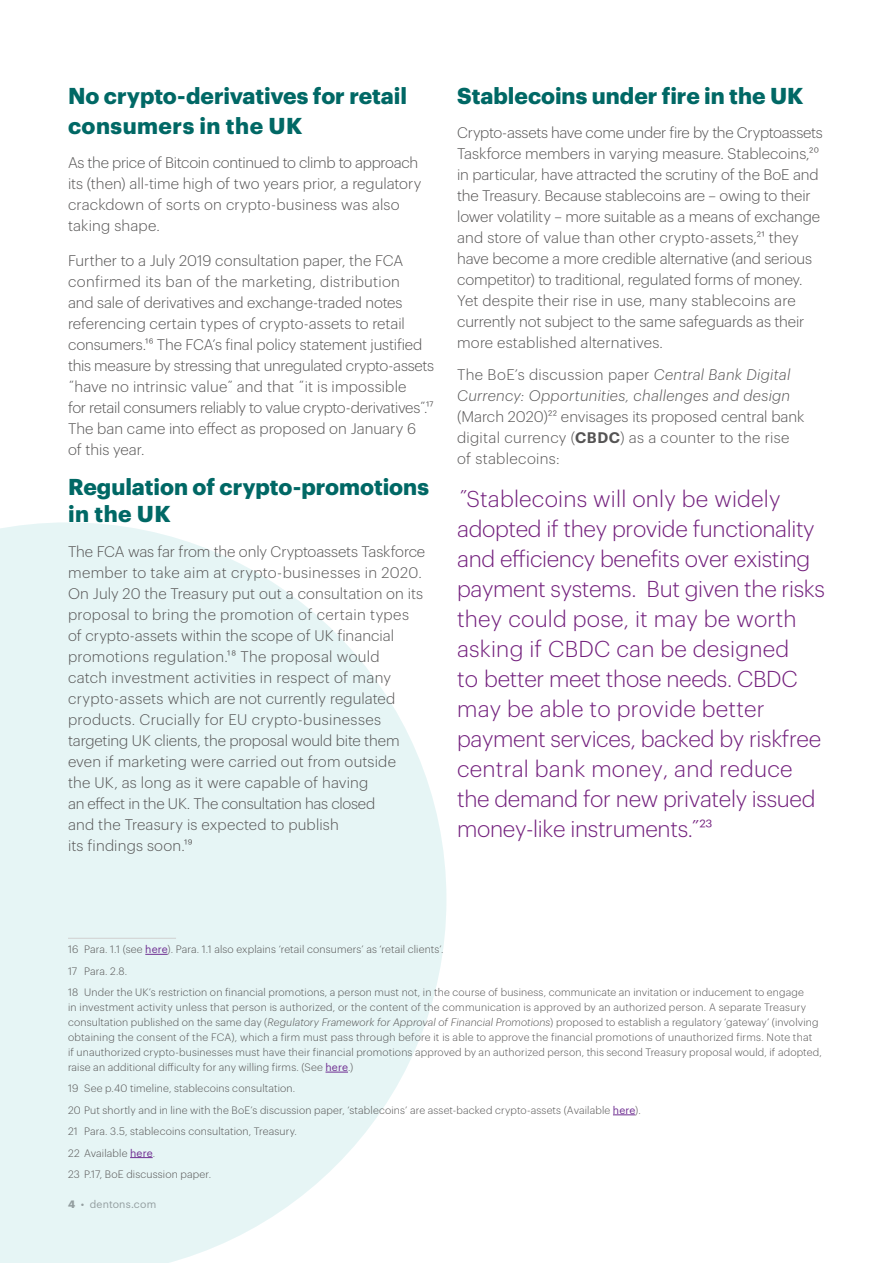
<style>
.page{position:relative;width:893px;height:1263px;background:#fff}
.page>*{position:absolute;margin:0;border:0;box-sizing:border-box;transform-origin:0 0}
.Quote_Lev3_Light_Pur{font:300 22.5px/30px "Dentons Sans";letter-spacing:-.015em;color:#73207d}
.Subhead_Lev2_Bold_Co{font:700 22.5px/30px "Dentons Sans";color:#006865}
.BodyCopy1{font:300 15px/21px "Dentons Sans";color:#555454}
.BodyCopy1-2{font:300 15px/21px "Dentons Sans";letter-spacing:.02em;color:#555454}
.Footnote{font:300 10.5px/15px "Dentons Sans";letter-spacing:.02em;color:#555454}
.t1{font:10.5px "Dentons Sans";letter-spacing:.015em;color:#a4a5a6}
.s1{font-style:italic}
.s2{font-weight:600}
.s3{font-weight:400;color:#6e2d91}
.s4{font-weight:700}
</style>
<div class="page">
<svg style="left:0;top:522px;width:446px;height:741px;fill:#e6f5f5"></svg>
<hr style="left:68px;top:938px;width:108px;height:1px;background:#d0d0d0">
<svg style="left:145px;top:954px;width:23px;height:1px"></svg>
<svg style="left:325px;top:1072px;width:23px;height:1px"></svg>
<svg style="left:613px;top:1114px;width:22px;height:1px"></svg>
<svg style="left:130px;top:1157px;width:23px;height:1px"></svg>
<p class="Subhead_Lev2_Bold_Co" style="left:68px;top:78px;width:340px">No crypto-derivatives for retail consumers in the UK</p>
<p class="BodyCopy1" style="left:68px;top:151px;width:355px">As the price of Bitcoin continued to climb to approach its (then) all-time high of two years prior, a regulatory crackdown of sorts on crypto-business was also taking shape.</p>
<p class="BodyCopy1" style="left:68px;top:249px;width:368px">Further to a July 2019 consultation paper, the FCA confirmed its ban of the marketing, distribution<br>and sale of derivatives and exchange-traded notes referencing certain types of crypto-assets to retail consumers.16 The FCA’s final policy statement justified this measure by stressing that unregulated crypto-assets ˝have no intrinsic value˝ and that ˝it is impossible<br>for retail consumers reliably to value crypto-derivatives˝.17<br>The ban came into effect as proposed on January 6<br>of this year.</p>
<p class="Subhead_Lev2_Bold_Co" style="left:68px;top:471px;width:362px;line-height:27px">Regulation of crypto-promotions in the UK</p>
<p class="BodyCopy1" style="left:68px;top:540px;width:359px">The FCA was far from the only Cryptoassets Taskforce member to take aim at crypto-businesses in 2020.<br>On July 20 the Treasury put out a consultation on its proposal to bring the promotion of certain types of crypto-assets within the scope of UK financial promotions regulation.18 The proposal would<br>catch investment activities in respect of many crypto-assets which are not currently regulated products. Crucially for EU crypto-businesses targeting UK clients, the proposal would bite them even if marketing were carried out from outside<br>the UK, as long as it were capable of having<br>an effect in the UK. The consultation has closed<br>and the Treasury is expected to publish<br>its findings soon.19</p>
<p class="Subhead_Lev2_Bold_Co" style="left:457px;top:78px;width:348px">Stablecoins under fire in the UK</p>
<p class="BodyCopy1" style="left:457px;top:121px;width:367px">Crypto-assets have come under fire by the Cryptoassets Taskforce members in varying measure. Stablecoins,20 in particular, have attracted the scrutiny of the BoE and the Treasury. Because stablecoins are – owing to their lower volatility – more suitable as a means of exchange and store of value than other crypto-assets,21 they have become a more credible alternative (and serious competitor) to traditional, regulated forms of money.<br>Yet despite their rise in use, many stablecoins are currently not subject to the same safeguards as their more established alternatives.</p>
<p class="BodyCopy1-2" style="left:457px;top:363px;width:349px">The BoE’s discussion paper <span class="s1">Central Bank Digital Currency: Opportunities, challenges and design </span>(March 2020)22 envisages its proposed central bank digital currency (<span class="s2">CBDC</span>) as a counter to the rise of stablecoins:</p>
<p class="Quote_Lev3_Light_Pur" style="left:457px;top:482px;width:369px"><span class="s1">˝</span>Stablecoins will only be widely adopted if they provide functionality and efficiency benefits over existing payment systems. But given the risks they could pose, it may be worth asking if CBDC can be designed<br>to better meet those needs. CBDC may be able to provide better payment services, backed by riskfree central bank money, and reduce the demand for new privately issued money-like instruments.<span class="s1">˝</span> 23</p>
<p class="Footnote" style="left:68px;top:941px;width:377px">16 Para. 1.1 (see <span class="s3">here</span>). Para. 1.1 also explains ‘retail consumers’ as ‘retail clients’.</p>
<p class="Footnote" style="left:68px;top:962px;width:61px">17 Para. 2.8.</p>
<p class="Footnote" style="left:68px;top:984px;width:755px">18 Under the UK’s restriction on financial promotions, a person must not, in the course of business, communicate an invitation or inducement to engage<br>in investment activity unless that person is authorized, or the content of the communication is approved by an authorized person. A separate Treasury consultation published on the same day (<span class="s1">Regulatory Framework for Approval of Financial Promotions</span>) proposed to establish a regulatory ‘gateway’ (involving obtaining the consent of the FCA), which a firm must pass through before it is able to approve the financial promotions of unauthorized firms. Note that<br>if unauthorized crypto-businesses must have their financial promotions approved by an authorized person, this second Treasury proposal would, if adopted, raise an additional difficulty for any willing firms. (See <span class="s3">here</span>.)</p>
<p class="Footnote" style="left:68px;top:1080px;width:229px">19 See p.40 timeline, stablecoins consultation.</p>
<p class="Footnote" style="left:68px;top:1102px;width:574px">20 Put shortly and in line with the BoE’s discussion paper, ‘stablecoins’ are asset-backed crypto-assets (Available <span class="s3">here</span>).</p>
<p class="Footnote" style="left:68px;top:1123px;width:230px">21 Para. 3.5, stablecoins consultation, Treasury.</p>
<p class="Footnote" style="left:68px;top:1144px;width:89px">22 Available <span class="s3">here</span>.</p>
<p class="Footnote" style="left:68px;top:1166px;width:145px">23 P.17, BoE discussion paper.</p>
<p class="t1" style="left:68px;top:1196px;width:90px"><span class="s4">4</span> • dentons.com</p>
</div>
